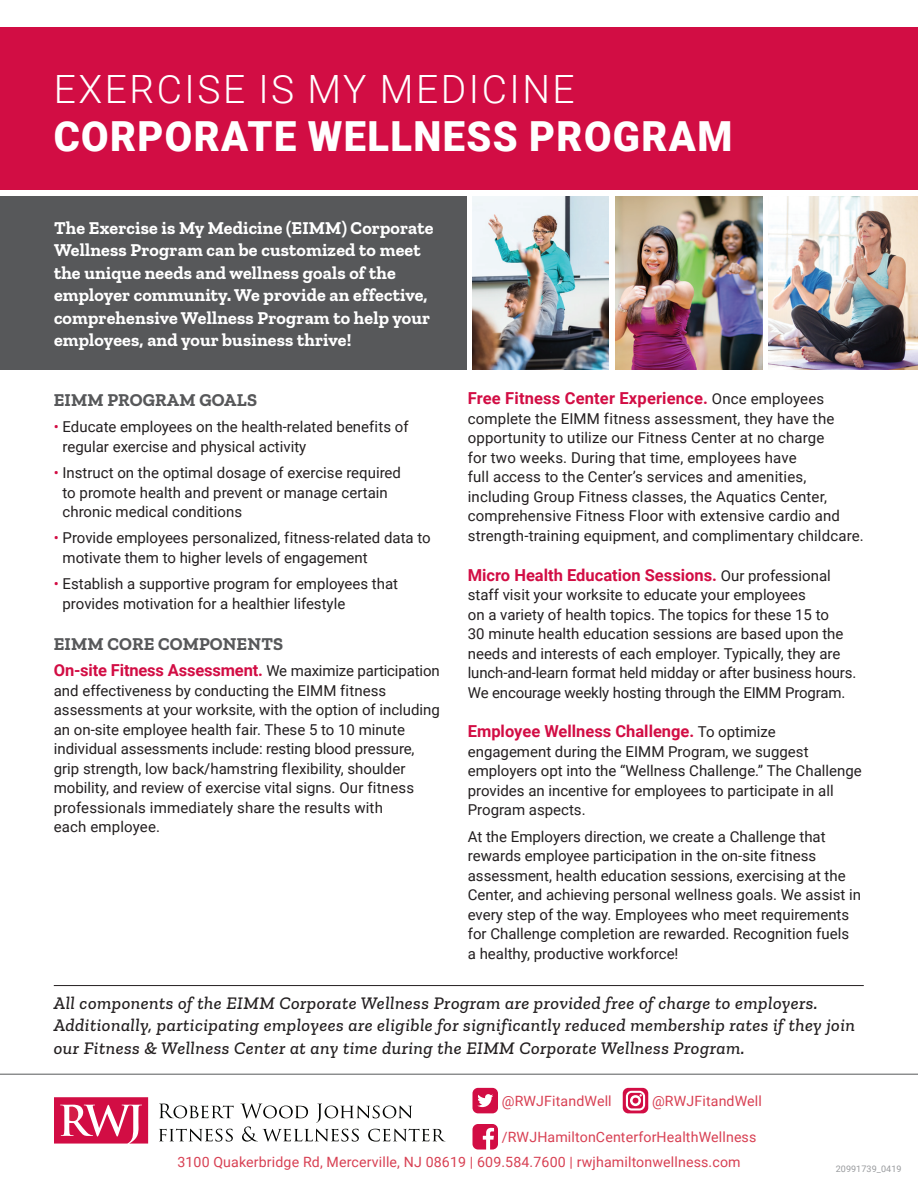
<style>
.page{position:relative;width:918px;height:1188px;background:#fff}
.page>*{position:absolute;margin:0;border:0;box-sizing:border-box;transform-origin:0 0}
.t1{font:900 41.4px "Roboto";letter-spacing:.035em;color:#fff;scale:.96 1}
.t2{font:300 39px "Roboto";letter-spacing:.065em;color:#fff}
.t3{font:italic 500 18px/22.5px "Zilla Slab";letter-spacing:.025em;color:#231f20}
.t4{font:700 18px/22.5px "Zilla Slab";letter-spacing:.01em;color:#fff}
.t5{font:700 18px "Zilla Slab";letter-spacing:.01em;color:#57585a}
.t6{font:700 16.5px "Roboto";color:#d20d44}
.t7{font:15px/19.5px "Roboto";color:#231f20}
.t8{font:14.1px "Roboto";letter-spacing:.01em;color:#d84053}
.t9{font:9px "Roboto";letter-spacing:.01em;color:#999b9e}
.s1{color:#d20d44}
.s2{font-weight:400;font-size:15px;color:#231f20}
</style>
<div class="page">
<div style="left:0;top:28px;width:918px;height:162px;background:#d20d44"></div>
<img style="left:473px;top:196px;width:136px;height:173px">
<img style="left:615px;top:196px;width:147px;height:173px">
<img style="left:769px;top:196px;width:149px;height:173px">
<div style="left:0;top:196px;width:466px;height:173px;background:#57585a"></div>
<hr style="left:0;top:1074px;width:918px;height:1px;background:#57585a">
<hr style="left:54px;top:985px;width:810px;height:1px;background:#231f20">
<svg style="left:54px;top:1097px;width:94px;height:47px"></svg>
<svg style="left:159px;top:1104px;width:75px;height:14px"></svg>
<svg style="left:159px;top:1129px;width:74px;height:13px"></svg>
<svg style="left:241px;top:1104px;width:205px;height:38px"></svg>
<svg style="left:472px;top:1088px;width:26px;height:25px"></svg>
<svg style="left:623px;top:1088px;width:25px;height:25px"></svg>
<svg style="left:472px;top:1124px;width:26px;height:26px"></svg>
<p class="t2" style="left:54px;top:62px;width:523px">EXERCISE IS MY MEDICINE</p>
<p class="t1" style="left:54px;top:108px;width:708px">CORPORATE WELLNESS PROGRAM</p>
<p class="t4" style="left:54px;top:217px;width:381px">The Exercise is My Medicine (EIMM) Corporate Wellness Program can be customized to meet the unique needs and wellness goals of the employer community. We provide an effective, comprehensive Wellness Program to help your employees, and your business thrive!</p>
<p class="t5" style="left:54px;top:390px;width:205px">EIMM PROGRAM GOALS</p>
<p class="t7" style="left:63px;top:417px;width:348px;text-indent:-9px"><span class="s1">•</span> Educate employees on the health-related benefits of regular exercise and physical activity</p>
<p class="t7" style="left:63px;top:463px;width:340px;text-indent:-9px"><span class="s1">•</span> Instruct on the optimal dosage of exercise required to promote health and prevent or manage certain chronic medical conditions</p>
<p class="t7" style="left:63px;top:528px;width:370px;text-indent:-9px"><span class="s1">•</span> Provide employees personalized, fitness-related data to motivate them to higher levels of engagement</p>
<p class="t7" style="left:63px;top:574px;width:337px;text-indent:-9px"><span class="s1">•</span> Establish a supportive program for employees that provides motivation for a healthier lifestyle</p>
<p class="t5" style="left:54px;top:634px;width:231px">EIMM CORE COMPONENTS</p>
<p class="t6" style="left:54px;top:659px;width:387px">On-site Fitness Assessment. <span class="s2">We maximize participation</span></p>
<p class="t7" style="left:54px;top:680px;width:388px">and effectiveness by conducting the EIMM fitness assessments at your worksite, with the option of including an on-site employee health fair. These 5 to 10 minute individual assessments include: resting blood pressure, grip strength, low back/hamstring flexibility, shoulder mobility, and review of exercise vital signs. Our fitness professionals immediately share the results with<br>each employee.</p>
<p class="t6" style="left:468px;top:387px;width:358px">Free Fitness Center Experience. <span class="s2">Once employees</span></p>
<p class="t7" style="left:468px;top:408px;width:398px">complete the EIMM fitness assessment, they have the opportunity to utilize our Fitness Center at no charge<br>for two weeks. During that time, employees have<br>full access to the Center’s services and amenities, including Group Fitness classes, the Aquatics Center, comprehensive Fitness Floor with extensive cardio and strength-training equipment, and complimentary childcare.</p>
<p class="t6" style="left:468px;top:563px;width:365px">Micro Health Education Sessions. <span class="s2">Our professional</span></p>
<p class="t7" style="left:468px;top:585px;width:390px">staff visit your worksite to educate your employees<br>on a variety of health topics. The topics for these 15 to<br>30 minute health education sessions are based upon the needs and interests of each employer. Typically, they are lunch-and-learn format held midday or after business hours.<br>We encourage weekly hosting through the EIMM Program.</p>
<p class="t6" style="left:468px;top:720px;width:310px">Employee Wellness Challenge. <span class="s2">To optimize</span></p>
<p class="t7" style="left:468px;top:741px;width:395px">engagement during the EIMM Program, we suggest employers opt into the “Wellness Challenge.” The Challenge provides an incentive for employees to participate in all Program aspects.</p>
<p class="t7" style="left:468px;top:826px;width:395px">At the Employers direction, we create a Challenge that rewards employee participation in the on-site fitness assessment, health education sessions, exercising at the Center, and achieving personal wellness goals. We assist in every step of the way. Employees who meet requirements for Challenge completion are rewarded. Recognition fuels<br>a healthy, productive workforce!</p>
<p class="t3" style="left:54px;top:991px;width:803px">All components of the EIMM Corporate Wellness Program are provided free of charge to employers.<br>Additionally, participating employees are eligible for significantly reduced membership rates if they join our Fitness &amp; Wellness Center at any time during the EIMM Corporate Wellness Program.</p>
<p class="t8" style="left:502px;top:1091px;width:111px">@RWJFitandWell</p>
<p class="t8" style="left:652px;top:1091px;width:111px">@RWJFitandWell</p>
<p class="t8" style="left:502px;top:1127px;width:256px">/RWJHamiltonCenterforHealthWellness</p>
<p class="t8" style="left:177px;top:1152px;width:565px">3100 Quakerbridge Rd, Mercerville, NJ 08619 | 609.584.7600 | rwjhamiltonwellness.com</p>
<p class="t9" style="left:836px;top:1162px;width:67px">20991739_0419</p>
</div>
